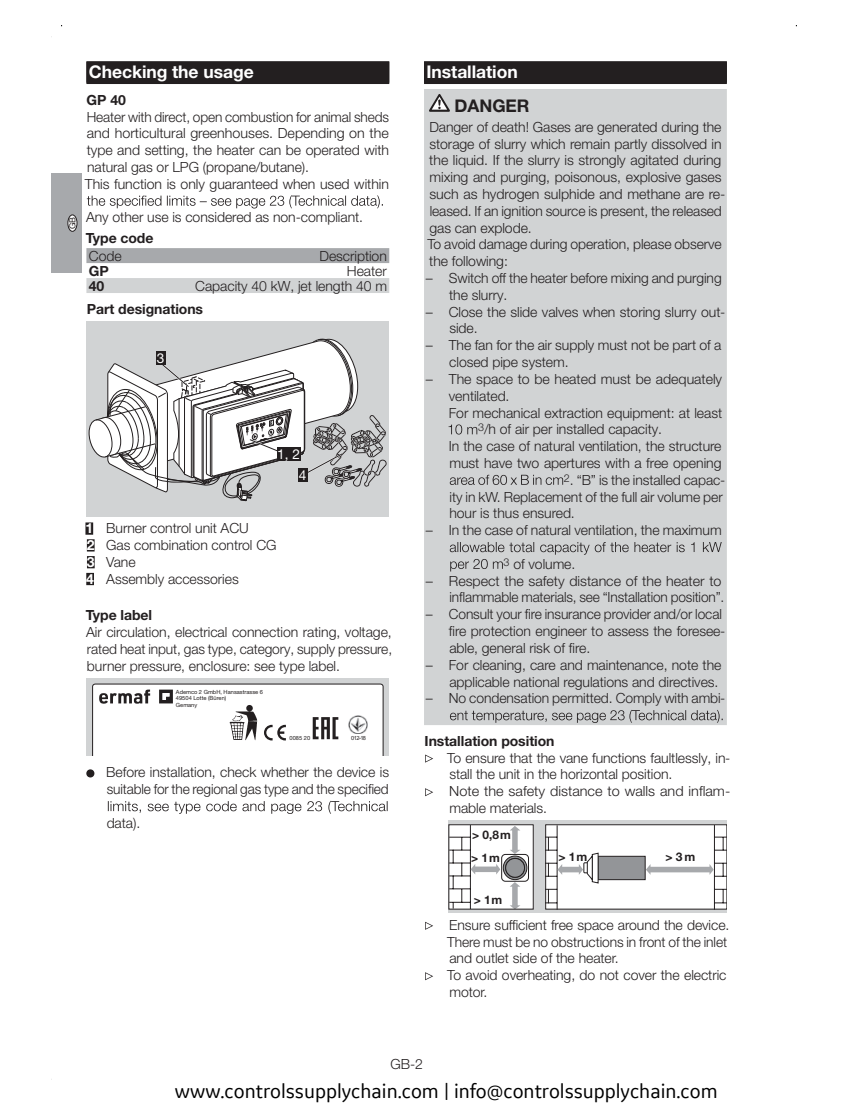
<style>
.page{position:relative;width:858px;height:1116px;background:#fff}
.page>*{position:absolute;margin:0;border:0;box-sizing:border-box;transform-origin:0 0}
.t1{font:21px "GE Sans";color:#010101}
.t2{font:700 17.5px "Helvetica Neue LT Pro";letter-spacing:-.005em;color:#fff}
.t3{font:700 17.5px "Helvetica Neue LT Pro";letter-spacing:-.005em;color:#231f20}
.t4{font:300 14px/16.8px "Helvetica Neue LT Pro";letter-spacing:-.005em;color:#231f20}
.t5{font:700 14px "Helvetica Neue LT Pro";letter-spacing:-.005em;color:#231f20}
.t6{font:13.65px "Helvetica Neue LT Pro";color:#fff}
.t7{font:700 11.9px "Helvetica Neue LT Pro";color:#231f20}
.t8{font:8.58px "Helvetica Neue LT Pro";color:#231f20}
.t9{font:5.77px/6.6px "Helvetica Neue LT Pro";color:#231f20}
.t10{font:5.6px "Arial";color:#231f20}
.s1{font-weight:700;color:#fff}
</style>
<div class="page">
<div style="left:51px;top:173px;width:30px;height:100px;background:#a7a9ac"></div>
<div style="left:68px;top:215px;width:9px;height:16px;background:#fff;border-radius:50%"></div>
<div style="left:67px;top:214px;width:10px;height:18px;border:1px solid #231f20;border-radius:50%"></div>
<svg style="left:86px;top:61px;width:303px;height:23px"></svg>
<div style="left:86px;top:62px;width:303px;height:21px;background:#231f20"></div>
<div style="left:85px;top:522px;width:8px;height:12px;background:#231f20"></div>
<div style="left:87px;top:539px;width:8px;height:12px;background:#231f20"></div>
<div style="left:87px;top:556px;width:8px;height:12px;background:#231f20"></div>
<div style="left:86px;top:573px;width:8px;height:12px;background:#231f20"></div>
<svg style="left:87px;top:195px;width:296px;height:13px"></svg>
<div style="left:86px;top:248px;width:303px;height:15px;background:#a7a9ac"></div>
<div style="left:86px;top:278px;width:303px;height:15px;background:#d1d3d4"></div>
<div style="left:86px;top:321px;width:303px;height:195px;background:#d1d3d4"></div>
<svg style="left:88px;top:338px;width:298px;height:164px"></svg>
<div style="left:277px;top:447px;width:23px;height:13px;background:#231f20"></div>
<div style="left:156px;top:351px;width:9px;height:14px;background:#231f20"></div>
<div style="left:86px;top:678px;width:303px;height:77px;background:#d1d3d4"></div>
<svg style="left:92px;top:683px;width:291px;height:72px"></svg>
<svg style="left:86px;top:769px;width:8px;height:8px"></svg>
<svg style="left:108px;top:800px;width:279px;height:13px"></svg>
<svg style="left:424px;top:61px;width:302px;height:23px"></svg>
<div style="left:424px;top:62px;width:302px;height:21px;background:#231f20"></div>
<div style="left:424px;top:89px;width:302px;height:636px;background:#d1d3d4"></div>
<svg style="left:429px;top:94px;width:21px;height:18px"></svg>
<svg style="left:448px;top:424px;width:29px;height:10px"></svg>
<svg style="left:449px;top:474px;width:114px;height:11px"></svg>
<svg style="left:449px;top:542px;width:272px;height:29px"></svg>
<svg style="left:450px;top:709px;width:272px;height:14px"></svg>
<svg style="left:425px;top:754px;width:8px;height:8px"></svg>
<svg style="left:425px;top:788px;width:8px;height:8px"></svg>
<div style="left:448px;top:820px;width:278px;height:92px;background:#d1d3d4"></div>
<svg style="left:448px;top:824px;width:86px;height:85px"></svg>
<svg style="left:547px;top:826px;width:177px;height:81px"></svg>
<div style="left:545px;top:824px;width:181px;height:85px;border:1px solid #231f20"></div>
<svg style="left:425px;top:921px;width:8px;height:8px"></svg>
<svg style="left:425px;top:972px;width:8px;height:8px"></svg>
<p class="t2" style="left:89px;top:60px;width:166px">Checking the usage</p>
<p class="t5" style="left:87px;top:91px;width:41px">GP 40</p>
<p class="t4" style="left:85px;top:108px;width:306px">Heater with direct, open combustion for animal sheds and horticultural greenhouses. Depending on the type and setting, the heater can be operated with natural gas or LPG (propane/butane).<br>This function is only guaranteed when used within</p>
<p class="t4" style="left:86px;top:209px;width:278px">Any other use is considered as non-compliant.</p>
<p class="t5" style="left:86px;top:229px;width:69px">Type code</p>
<p class="t4" style="left:89px;top:247px;width:34px">Code</p>
<p class="t4" style="left:319px;top:247px;width:69px">Description</p>
<p class="t5" style="left:89px;top:262px;width:21px">GP</p>
<p class="t4" style="left:347px;top:262px;width:41px">Heater</p>
<p class="t5" style="left:89px;top:277px;width:17px">40</p>
<p class="t4" style="left:195px;top:277px;width:193px">Capacity 40 kW, jet length 40 m</p>
<p class="t5" style="left:87px;top:300px;width:118px">Part designations</p>
<p class="t2" style="left:426px;top:60px;width:93px">Installation</p>
<p class="t3" style="left:454px;top:95px;width:76px">DANGER</p>
<p class="t4" style="left:427px;top:118px;width:299px">Danger of death! Gases are generated during the storage of slurry which remain partly dissolved in the liquid. If the slurry is strongly agitated during mixing and purging, poisonous, explosive gases such as hydrogen sulphide and methane are re&shy;leased. If an ignition source is present, the released gas can explode.<br>To avoid damage during operation, please observe the following:</p>
<p class="t4" style="left:449px;top:269px;width:274px;text-indent:-23px">– Switch off the heater before mixing and purging the slurry.</p>
<p class="t4" style="left:449px;top:303px;width:277px;text-indent:-23px">– Close the slide valves when storing slurry out&shy;side.</p>
<p class="t4" style="left:449px;top:336px;width:274px;text-indent:-23px">– The fan for the air supply must not be part of a closed pipe system.</p>
<p class="t4" style="left:426px;top:370px;width:297px">– The space to be heated must be adequately</p>
<p class="t4" style="left:449px;top:387px;width:62px">ventilated.</p>
<p class="t4" style="left:448px;top:404px;width:275px">For mechanical extraction equipment: at least</p>
<p class="t4" style="left:478px;top:420px;width:185px"><sup>3</sup>/h of air per installed capacity.</p>
<p class="t4" style="left:448px;top:437px;width:274px">In the case of natural ventilation, the structure</p>
<p class="t4" style="left:449px;top:454px;width:273px">must have two apertures with a free opening</p>
<p class="t4" style="left:449px;top:471px;width:277px;text-indent:114px"><sup>2</sup>. “B” is the installed capac&shy;ity in kW. Replacement of the full air volume per hour is thus ensured.</p>
<p class="t4" style="left:426px;top:521px;width:297px">– In the case of natural ventilation, the maximum</p>
<p class="t4" style="left:503px;top:555px;width:73px"><sup>3</sup> of volume.</p>
<p class="t4" style="left:426px;top:572px;width:300px;text-align:right">– Respect the safety distance of the heater to inflammable materials, see “Installation position”.</p>
<p class="t4" style="left:448px;top:605px;width:278px;text-indent:-23px">– Consult your fire insurance provider and/or local fire protection engineer to assess the foresee&shy;able, general risk of fire.</p>
<p class="t4" style="left:426px;top:656px;width:297px;text-align:right">– For cleaning, care and maintenance, note the applicable national regulations and directives.</p>
<p class="t4" style="left:426px;top:689px;width:301px">– No condensation permitted. Comply with ambi-</p>
<p class="t5" style="left:424px;top:732px;width:131px">Installation position</p>
<p class="t4" style="left:447px;top:748px;width:284px">To ensure that the vane functions faultlessly, in&shy;stall the unit in the horizontal position.<br>Note the safety distance to walls and inflam&shy;mable materials.</p>
<p class="t7" style="left:471px;top:849px;width:30px">&gt; 1 m</p>
<p class="t8" style="left:67px;top:229px;width:14px;rotate:-90deg">GB</p>
<p class="t8" style="left:118px;top:228px;width:12px;rotate:-90deg">NL</p>
<p class="t8" style="left:169px;top:232px;width:19px;rotate:-90deg">RUS</p>
<p class="t8" style="left:220px;top:228px;width:12px;rotate:-90deg">PL</p>
<p class="t8" style="left:271px;top:225px;width:6px;rotate:-90deg">F</p>
<p class="t8" style="left:323px;top:226px;width:7px;rotate:-90deg">E</p>
<p class="t8" style="left:425px;top:229px;width:14px;rotate:-90deg">CN</p>
<p class="t8" style="left:90px;top:225px;width:6px;rotate:-90deg">F</p>
<p class="t8" style="left:141px;top:225px;width:7px;rotate:-90deg">E</p>
<p class="t8" style="left:192px;top:229px;width:13px;rotate:-90deg">UA</p>
<p class="t8" style="left:243px;top:229px;width:14px;rotate:-90deg">CN</p>
<p class="t6" style="left:157px;top:349px;width:9px">3</p>
<p class="t6" style="left:277px;top:445px;width:24px">1, 2</p>
<p class="t6" style="left:299px;top:466px;width:9px">4</p>
<p class="t4" style="left:85px;top:519px;width:192px"><span class="s1">1</span> Burner control unit ACU<br><span class="s1">2</span> Gas combination control CG<br><span class="s1">3</span> Vane<br><span class="s1">4</span> Assembly accessories</p>
<p class="t5" style="left:86px;top:606px;width:68px">Type label</p>
<p class="t4" style="left:86px;top:623px;width:307px;text-align:justify">Air circulation, electrical connection rating, voltage, rated heat input, gas type, category, supply pressure, burner pressure, enclosure: see type label.</p>
<p class="t9" style="left:176px;top:688px;width:89px">Ademco 2 GmbH, Hansastrasse 6<br>49504 Lotte (Büren)<br>Gemany</p>
<p class="t9" style="left:289px;top:734px;width:22px">0085 20</p>
<p class="t10" style="left:351px;top:733px;width:16px">012-18</p>
<p class="t4" style="left:106px;top:763px;width:284px">Before installation, check whether the device is suitable for the regional gas type and the specified</p>
<p class="t4" style="left:107px;top:814px;width:35px">data).</p>
<p class="t7" style="left:472px;top:827px;width:40px">&gt; 0,8 m</p>
<p class="t7" style="left:558px;top:848px;width:30px">&gt; 1 m</p>
<p class="t7" style="left:665px;top:848px;width:32px">&gt; 3 m</p>
<p class="t7" style="left:473px;top:892px;width:30px">&gt; 1 m</p>
<p class="t4" style="left:390px;top:1055px;width:34px">GB-2</p>
<p class="t4" style="left:447px;top:916px;width:283px">Ensure sufficient free space around the device.<br>There must be no obstructions in front of the inlet and outlet side of the heater.<br>To avoid overheating, do not cover the electric motor.</p>
<h1 class="t1" style="left:175px;top:1077px;width:544px">www.controlssupplychain.com | info@controlssupplychain.com</h1>
</div>
